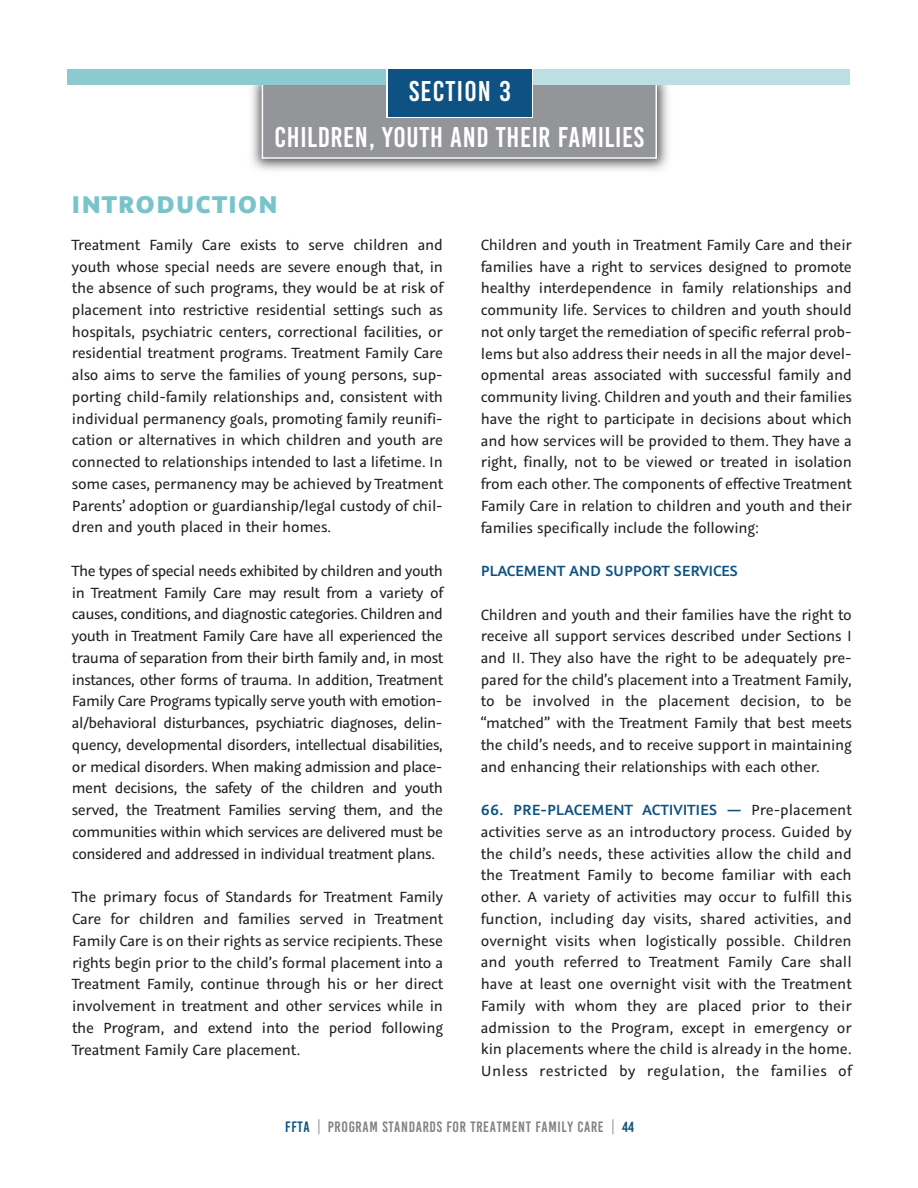
<style>
.page{position:relative;width:918px;height:1188px;background:#fff}
.page>*{position:absolute;margin:0;border:0;box-sizing:border-box;transform-origin:0 0}
.t1{font:28.5px/45.6px "Bebas Kai";letter-spacing:.02em;color:#fff;text-align:center}
.t2{font:800 27px "Graublau Sans";letter-spacing:.06em;color:#79c4cb}
.t3{font:16.5px/21.8px "Graublau Sans";letter-spacing:-.01em;color:#231f20;text-align:justify}
.t4{font:600 16.5px "Graublau Sans";letter-spacing:-.01em;color:#0e5283}
.t5{font:15px "Bebas Kai";letter-spacing:.045em;color:#808285;scale:.7 1}
.s1{font-weight:600;color:#0e5283}
.s2{color:#0e5283}
.s3{font-size:14.7px;color:#0e5283}
</style>
<div class="page">
<img style="left:227px;top:84px;width:461px;height:87px">
<div style="left:263px;top:81px;width:393px;height:76px;background:#939598"></div>
<div style="left:262px;top:80px;width:395px;height:79px;border:2px solid #fff"></div>
<div style="left:68px;top:69px;width:395px;height:15px;background:#8acad0"></div>
<div style="left:460px;top:69px;width:390px;height:15px;background:#bcdfe3"></div>
<svg style="left:387px;top:69px;width:146px;height:49px"></svg>
<div style="left:388px;top:69px;width:144px;height:47px;background:#0e5283"></div>
<h1 class="t1" style="left:275px;top:69px;width:371px">SECTION 3<br>CHILDREN, YOUTH AND THEIR FAMILIES</h1>
<h2 class="t2" style="left:72px;top:196px;width:207px">INTRODUCTION</h2>
<p class="t3" style="left:72px;top:236px;width:373px">Treatment Family Care exists to serve children and youth whose special needs are severe enough that, in the absence of such programs, they would be at risk of placement into restrictive residential settings such as hospitals, psychiatric centers, correctional facilities, or residential treatment programs. Treatment Family Care also aims to serve the families of young persons, sup&shy;porting child-family relationships and, consistent with individual permanency goals, promoting family reunifi&shy;cation or alternatives in which children and youth are connected to relationships intended to last a lifetime. In some cases, permanency may be achieved by Treatment Parents’ adoption or guardianship/legal custody of chil&shy;dren and youth placed in their homes.</p>
<p class="t3" style="left:72px;top:562px;width:373px">The types of special needs exhibited by children and youth in Treatment Family Care may result from a variety of causes, conditions, and diagnostic categories. Children and youth in Treatment Family Care have all experienced the trauma of separation from their birth family and, in most instances, other forms of trauma. In addition, Treatment Family Care Programs typically serve youth with emotion&shy;al/behavioral disturbances, psychiatric diagnoses, delin&shy;quency, developmental disorders, intellectual disabilities, or medical disorders. When making admission and place&shy;ment decisions, the safety of the children and youth served, the Treatment Families serving them, and the communities within which services are delivered must be considered and addressed in individual treatment plans.</p>
<p class="t3" style="left:72px;top:888px;width:373px">The primary focus of Standards for Treatment Family Care for children and families served in Treatment Family Care is on their rights as service recipients. These rights begin prior to the child’s formal placement into a Treatment Family, continue through his or her direct involvement in treatment and other services while in the Program, and extend into the period following Treatment Family Care placement.</p>
<p class="t3" style="left:481px;top:236px;width:373px">Children and youth in Treatment Family Care and their families have a right to services designed to promote healthy interdependence in family relationships and community life. Services to children and youth should not only target the remediation of specific referral prob&shy;lems but also address their needs in all the major devel&shy;opmental areas associated with successful family and community living. Children and youth and their families have the right to participate in decisions about which and how services will be provided to them. They have a right, finally, not to be viewed or treated in isolation from each other. The components of effective Treatment Family Care in relation to children and youth and their families specifically include the following:</p>
<p class="t4" style="left:481px;top:566px;width:259px">PLACEMENT AND SUPPORT SERVICES</p>
<p class="t3" style="left:481px;top:605px;width:373px">Children and youth and their families have the right to receive all support services described under Sections I and II. They also have the right to be adequately pre&shy;pared for the child’s placement into a Treatment Family, to be involved in the placement decision, to be “matched” with the Treatment Family that best meets the child’s needs, and to receive support in maintaining and enhancing their relationships with each other.</p>
<p class="t3" style="left:481px;top:801px;width:373px"><span class="s1">66. PRE-PLACEMENT ACTIVITIES —</span> Pre-placement activities serve as an introductory process. Guided by the child’s needs, these activities allow the child and the Treatment Family to become familiar with each other. A variety of activities may occur to fulfill this function, including day visits, shared activities, and overnight visits when logistically possible. Children and youth referred to Treatment Family Care shall have at least one overnight visit with the Treatment Family with whom they are placed prior to their admission to the Program, except in emergency or kin placements where the child is already in the home.<br>Unless restricted by regulation, the families of</p>
<p class="t5" style="left:285px;top:1120px;width:500px"><span class="s2">FFTA</span> | PROGRAM STANDARDS FOR TREATMENT FAMILY CARE | <span class="s3">44</span></p>
</div>
